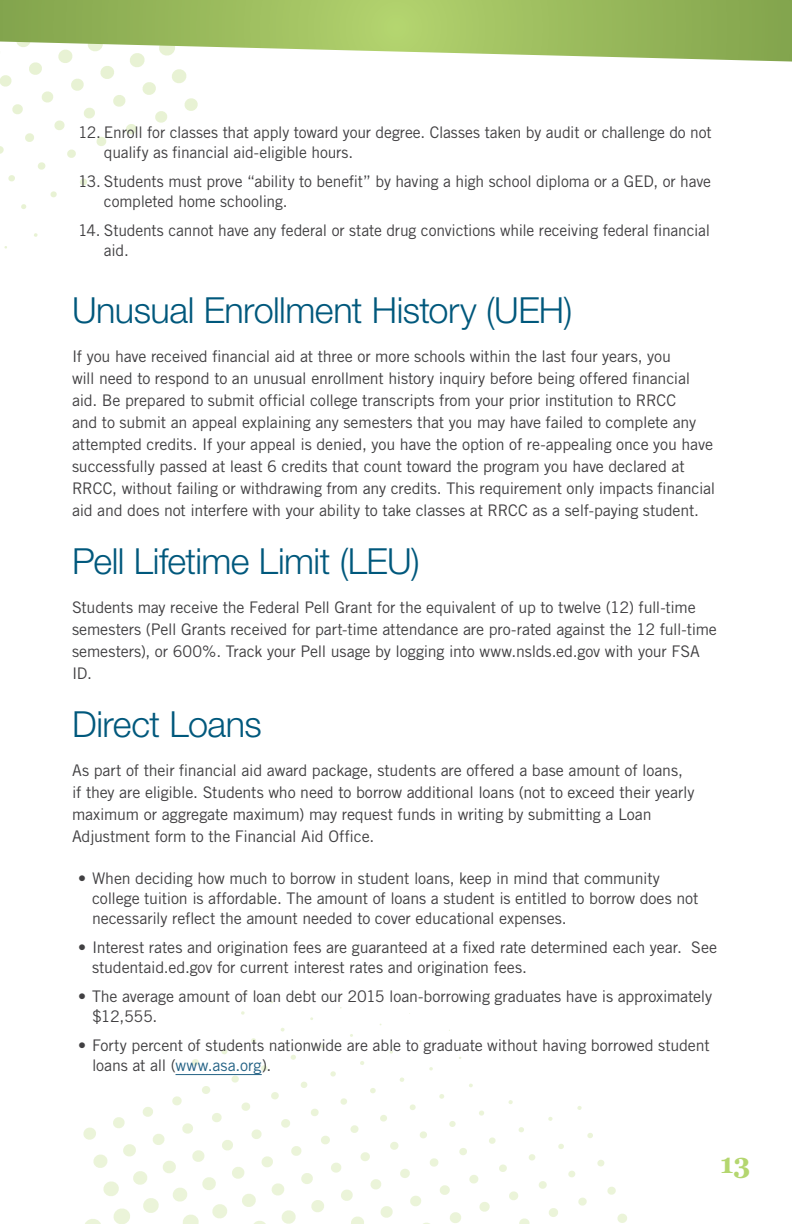
<style>
.page{position:relative;width:792px;height:1224px;background:#fff}
.page>*{position:absolute;margin:0;border:0;box-sizing:border-box;transform-origin:0 0}
.t1{font:300 36px "Helvetica Neue LT Std";letter-spacing:-.015em;color:#00587c}
.t2{font:700 28px "Georgia";color:#b4d66f}
.t3{font:16px/22px "Trade Gothic LT Std";letter-spacing:-.01em;color:#414042}
.s1{color:#246285}
</style>
<div class="page">
<svg style="left:0;top:146px;width:4px;height:8px"></svg>
<svg style="left:8px;top:175px;width:7px;height:7px"></svg>
<svg style="left:21px;top:204px;width:6px;height:5px"></svg>
<svg style="left:34px;top:233px;width:4px;height:4px"></svg>
<svg style="left:0;top:75px;width:12px;height:12px"></svg>
<svg style="left:12px;top:104px;width:11px;height:11px"></svg>
<svg style="left:25px;top:133px;width:9px;height:9px"></svg>
<svg style="left:38px;top:162px;width:8px;height:8px"></svg>
<svg style="left:50px;top:191px;width:7px;height:7px"></svg>
<svg style="left:29px;top:62px;width:13px;height:13px"></svg>
<svg style="left:41px;top:91px;width:12px;height:12px"></svg>
<svg style="left:54px;top:120px;width:11px;height:10px"></svg>
<svg style="left:67px;top:149px;width:9px;height:9px"></svg>
<svg style="left:80px;top:178px;width:7px;height:8px"></svg>
<svg style="left:71px;top:78px;width:13px;height:13px"></svg>
<svg style="left:84px;top:107px;width:11px;height:12px"></svg>
<svg style="left:96px;top:137px;width:11px;height:9px"></svg>
<svg style="left:100px;top:66px;width:14px;height:13px"></svg>
<svg style="left:113px;top:95px;width:13px;height:12px"></svg>
<svg style="left:126px;top:124px;width:11px;height:11px"></svg>
<svg style="left:130px;top:62px;width:14px;height:5px"></svg>
<svg style="left:142px;top:82px;width:14px;height:13px"></svg>
<svg style="left:155px;top:111px;width:12px;height:12px"></svg>
<svg style="left:172px;top:69px;width:15px;height:14px"></svg>
<svg style="left:184px;top:98px;width:14px;height:13px"></svg>
<svg style="left:617px;top:1213px;width:10px;height:10px"></svg>
<svg style="left:607px;top:1186px;width:9px;height:9px"></svg>
<svg style="left:597px;top:1160px;width:8px;height:7px"></svg>
<svg style="left:587px;top:1132px;width:6px;height:7px"></svg>
<svg style="left:577px;top:1106px;width:5px;height:4px"></svg>
<svg style="left:578px;top:1197px;width:9px;height:9px"></svg>
<svg style="left:568px;top:1170px;width:8px;height:8px"></svg>
<div style="left:558px;top:1143px;width:6px;height:7px;background:#ebf4d9;border-radius:2px"></div>
<svg style="left:548px;top:1117px;width:5px;height:4px"></svg>
<svg style="left:549px;top:1208px;width:9px;height:9px"></svg>
<svg style="left:539px;top:1181px;width:8px;height:8px"></svg>
<svg style="left:528px;top:1154px;width:8px;height:7px"></svg>
<svg style="left:518px;top:1127px;width:6px;height:6px"></svg>
<svg style="left:508px;top:1100px;width:5px;height:4px"></svg>
<svg style="left:519px;top:1218px;width:11px;height:6px"></svg>
<svg style="left:509px;top:1191px;width:9px;height:9px"></svg>
<svg style="left:499px;top:1164px;width:8px;height:8px"></svg>
<svg style="left:489px;top:1137px;width:7px;height:7px"></svg>
<svg style="left:479px;top:1110px;width:5px;height:6px"></svg>
<svg style="left:469px;top:1083px;width:4px;height:5px"></svg>
<svg style="left:479px;top:1202px;width:11px;height:10px"></svg>
<svg style="left:469px;top:1175px;width:10px;height:9px"></svg>
<svg style="left:459px;top:1148px;width:8px;height:7px"></svg>
<svg style="left:449px;top:1121px;width:7px;height:6px"></svg>
<svg style="left:439px;top:1094px;width:5px;height:5px"></svg>
<svg style="left:429px;top:1067px;width:4px;height:4px"></svg>
<svg style="left:450px;top:1212px;width:11px;height:11px"></svg>
<svg style="left:440px;top:1185px;width:10px;height:10px"></svg>
<svg style="left:430px;top:1158px;width:9px;height:9px"></svg>
<svg style="left:420px;top:1131px;width:7px;height:8px"></svg>
<svg style="left:409px;top:1104px;width:7px;height:7px"></svg>
<svg style="left:399px;top:1077px;width:6px;height:5px"></svg>
<svg style="left:410px;top:1195px;width:11px;height:12px"></svg>
<svg style="left:400px;top:1169px;width:10px;height:9px"></svg>
<svg style="left:390px;top:1142px;width:9px;height:8px"></svg>
<svg style="left:380px;top:1115px;width:7px;height:7px"></svg>
<svg style="left:370px;top:1088px;width:6px;height:6px"></svg>
<svg style="left:360px;top:1061px;width:4px;height:4px"></svg>
<svg style="left:380px;top:1206px;width:13px;height:12px"></svg>
<svg style="left:370px;top:1179px;width:11px;height:11px"></svg>
<svg style="left:360px;top:1152px;width:10px;height:9px"></svg>
<svg style="left:350px;top:1125px;width:9px;height:8px"></svg>
<svg style="left:340px;top:1098px;width:7px;height:7px"></svg>
<svg style="left:330px;top:1071px;width:6px;height:6px"></svg>
<svg style="left:320px;top:1044px;width:5px;height:5px"></svg>
<svg style="left:351px;top:1216px;width:13px;height:8px"></svg>
<svg style="left:341px;top:1189px;width:12px;height:12px"></svg>
<svg style="left:331px;top:1162px;width:11px;height:11px"></svg>
<svg style="left:321px;top:1135px;width:9px;height:10px"></svg>
<svg style="left:311px;top:1108px;width:8px;height:8px"></svg>
<svg style="left:301px;top:1081px;width:7px;height:7px"></svg>
<svg style="left:290px;top:1054px;width:6px;height:6px"></svg>
<svg style="left:280px;top:1028px;width:5px;height:4px"></svg>
<svg style="left:311px;top:1200px;width:13px;height:12px"></svg>
<svg style="left:301px;top:1173px;width:12px;height:11px"></svg>
<svg style="left:291px;top:1146px;width:11px;height:10px"></svg>
<svg style="left:281px;top:1119px;width:9px;height:9px"></svg>
<svg style="left:271px;top:1092px;width:8px;height:8px"></svg>
<svg style="left:261px;top:1065px;width:7px;height:6px"></svg>
<svg style="left:251px;top:1038px;width:5px;height:5px"></svg>
<svg style="left:241px;top:1011px;width:4px;height:4px"></svg>
<svg style="left:281px;top:1210px;width:15px;height:14px"></svg>
<svg style="left:271px;top:1183px;width:13px;height:13px"></svg>
<svg style="left:261px;top:1156px;width:12px;height:12px"></svg>
<svg style="left:251px;top:1129px;width:11px;height:10px"></svg>
<svg style="left:241px;top:1102px;width:9px;height:9px"></svg>
<svg style="left:231px;top:1075px;width:8px;height:8px"></svg>
<svg style="left:221px;top:1048px;width:7px;height:7px"></svg>
<svg style="left:254px;top:1221px;width:12px;height:3px"></svg>
<svg style="left:242px;top:1194px;width:14px;height:13px"></svg>
<svg style="left:232px;top:1167px;width:13px;height:12px"></svg>
<svg style="left:222px;top:1140px;width:11px;height:11px"></svg>
<svg style="left:212px;top:1113px;width:10px;height:9px"></svg>
<svg style="left:202px;top:1086px;width:8px;height:8px"></svg>
<svg style="left:192px;top:1059px;width:7px;height:7px"></svg>
<svg style="left:212px;top:1204px;width:15px;height:15px"></svg>
<svg style="left:202px;top:1177px;width:14px;height:13px"></svg>
<svg style="left:192px;top:1150px;width:13px;height:12px"></svg>
<svg style="left:182px;top:1123px;width:11px;height:11px"></svg>
<svg style="left:172px;top:1096px;width:10px;height:10px"></svg>
<svg style="left:183px;top:1214px;width:16px;height:10px"></svg>
<svg style="left:173px;top:1187px;width:14px;height:15px"></svg>
<svg style="left:163px;top:1161px;width:13px;height:13px"></svg>
<svg style="left:153px;top:1134px;width:12px;height:11px"></svg>
<svg style="left:142px;top:1107px;width:11px;height:10px"></svg>
<svg style="left:143px;top:1198px;width:16px;height:15px"></svg>
<svg style="left:133px;top:1171px;width:15px;height:14px"></svg>
<svg style="left:123px;top:1144px;width:13px;height:13px"></svg>
<svg style="left:113px;top:1117px;width:12px;height:11px"></svg>
<svg style="left:113px;top:1208px;width:17px;height:16px"></svg>
<svg style="left:103px;top:1181px;width:16px;height:15px"></svg>
<svg style="left:93px;top:1154px;width:15px;height:14px"></svg>
<svg style="left:83px;top:1127px;width:13px;height:13px"></svg>
<svg style="left:85px;top:1219px;width:16px;height:5px"></svg>
<svg style="left:0;top:0;width:792px;height:62px"></svg>
<hr style="left:176px;top:1074px;width:86px;height:1px;background:#246285">
<p class="t3" style="left:104px;top:122px;width:609px;line-height:20px;text-indent:-26px">12. Enroll for classes that apply toward your degree. Classes taken by audit or challenge do not qualify as financial aid-eligible hours.</p>
<p class="t3" style="left:104px;top:171px;width:609px;line-height:20px;text-indent:-26px">13. Students must prove “ability to benefit” by having a high school diploma or a GED, or have completed home schooling.</p>
<p class="t3" style="left:104px;top:220px;width:608px;line-height:20px;text-indent:-26px">14. Students cannot have any federal or state drug convictions while receiving federal financial aid.</p>
<h1 class="t1" style="left:72px;top:288px;width:502px">Unusual Enrollment History (UEH)</h1>
<p class="t3" style="left:72px;top:345px;width:645px">If you have received financial aid at three or more schools within the last four years, you<br>will need to respond to an unusual enrollment history inquiry before being offered financial aid. Be prepared to submit official college transcripts from your prior institution to RRCC<br>and to submit an appeal explaining any semesters that you may have failed to complete any attempted credits. If your appeal is denied, you have the option of re-appealing once you have successfully passed at least 6 credits that count toward the program you have declared at RRCC, without failing or withdrawing from any credits. This requirement only impacts financial aid and does not interfere with your ability to take classes at RRCC as a self-paying student.</p>
<h1 class="t1" style="left:72px;top:539px;width:349px">Pell Lifetime Limit (LEU)</h1>
<p class="t3" style="left:72px;top:596px;width:646px">Students may receive the Federal Pell Grant for the equivalent of up to twelve (12) full-time semesters (Pell Grants received for part-time attendance are pro-rated against the 12 full-time semesters), or 600%. Track your Pell usage by logging into www.nslds.ed.gov with your FSA ID.</p>
<h1 class="t1" style="left:72px;top:702px;width:191px">Direct Loans</h1>
<p class="t3" style="left:72px;top:759px;width:624px">As part of their financial aid award package, students are offered a base amount of loans, if they are eligible. Students who need to borrow additional loans (not to exceed their yearly maximum or aggregate maximum) may request funds in writing by submitting a Loan Adjustment form to the Financial Aid Office.</p>
<p class="t3" style="left:92px;top:868px;width:608px;line-height:20px;text-indent:-14px">• When deciding how much to borrow in student loans, keep in mind that community college tuition is affordable. The amount of loans a student is entitled to borrow does not necessarily reflect the amount needed to cover educational expenses.</p>
<p class="t3" style="left:92px;top:937px;width:627px;line-height:20px;text-indent:-14px">• Interest rates and origination fees are guaranteed at a fixed rate determined each year. See studentaid.ed.gov for current interest rates and origination fees.</p>
<p class="t3" style="left:92px;top:986px;width:622px;line-height:20px;text-indent:-14px">• The average amount of loan debt our 2015 loan-borrowing graduates have is approximately $12,555.</p>
<p class="t3" style="left:92px;top:1035px;width:619px;line-height:20px;text-indent:-14px">• Forty percent of students nationwide are able to graduate without having borrowed student loans at all (<span class="s1">www.asa.org</span>).</p>
<h2 class="t2" style="left:720px;top:1142px;width:32px">13</h2>
</div>
